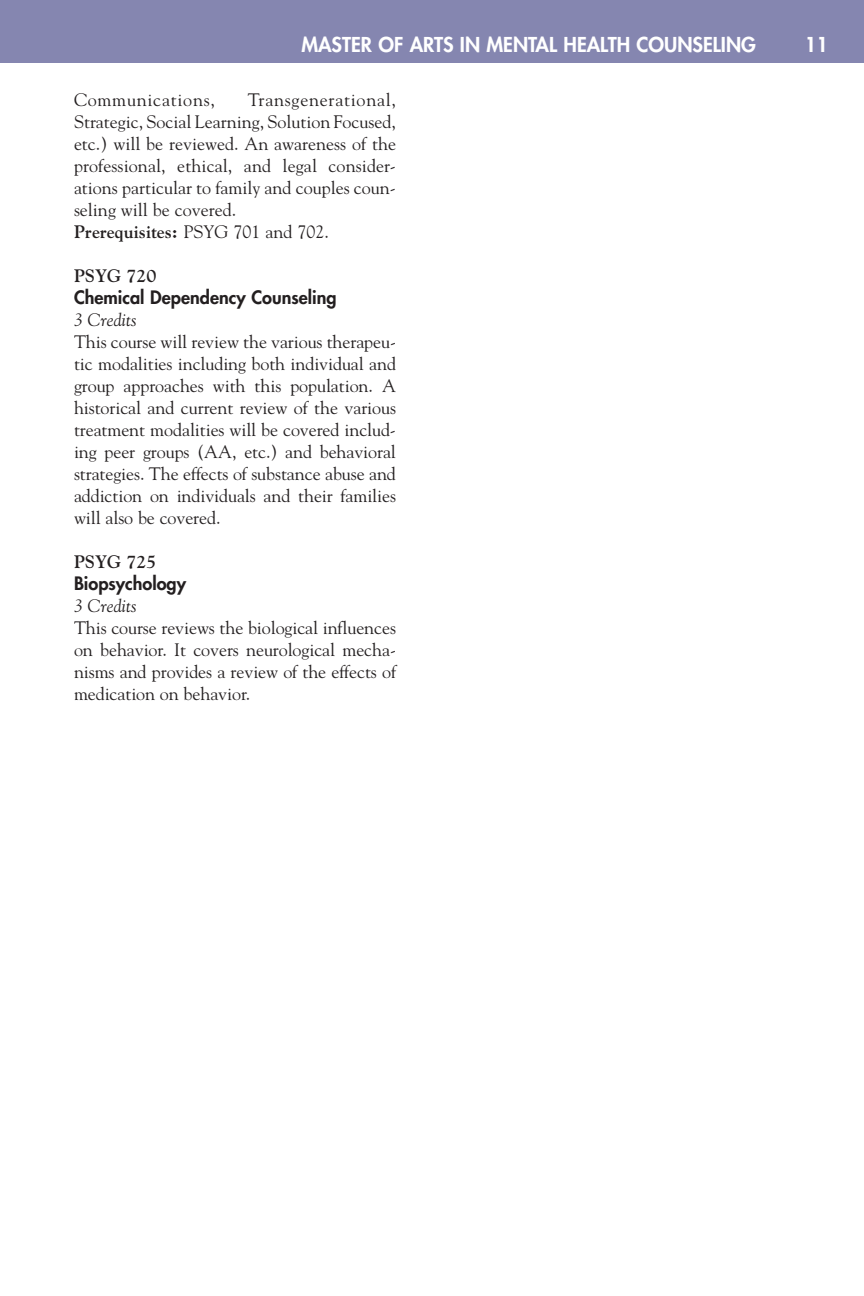
<style>
.page{position:relative;width:864px;height:1296px;background:#fff}
.page>*{position:absolute;margin:0;border:0;box-sizing:border-box;transform-origin:0 0}
.t1{font:800 20px "Futura";color:#fff}
.t2{font:18px/22px "Goudy";color:#231f20;text-align:justify}
.t3{font:800 18px "Futura";color:#231f20}
.t4{font:italic 18px "Goudy";color:#231f20}
.t5{font:18px "Goudy";letter-spacing:.04em;color:#231f20}
.t6{font:700 18px "Goudy";color:#231f20}
.s1{font-weight:700}
</style>
<div class="page">
<div style="left:0;top:0;width:864px;height:63px;background:#8586b0"></div>
<p class="t1" style="left:301px;top:32px;width:456px">MASTER OF ARTS IN MENTAL HEALTH COUNSELING</p>
<p class="t1" style="left:805px;top:32px;width:25px">11</p>
<p class="t2" style="left:74px;top:88px;width:324px;text-align:left;text-indent:174px">Transgenerational, Strategic, Social Learning, Solution Focused, etc.) will be reviewed. An awareness of the professional, ethical, and legal consider&shy;ations particular to family and couples coun&shy;seling will be covered.<br><span class="s1">Prerequisites:</span> PSYG 701 and 702.</p>
<p class="t6" style="left:74px;top:265px;width:84px">PSYG 720</p>
<p class="t3" style="left:74px;top:286px;width:264px">Chemical Dependency Counseling</p>
<p class="t4" style="left:74px;top:309px;width:64px">3 Credits</p>
<p class="t2" style="left:74px;top:330px;width:324px">This course will review the various therapeu&shy;tic modalities including both individual and group approaches with this population. A historical and current review of the various treatment modalities will be covered includ&shy;ing peer groups (AA, etc.) and behavioral strategies. The effects of substance abuse and addiction on individuals and their families will also be covered.</p>
<p class="t6" style="left:74px;top:551px;width:84px">PSYG 725</p>
<p class="t3" style="left:74px;top:572px;width:114px">Biopsychology</p>
<p class="t4" style="left:74px;top:595px;width:64px">3 Credits</p>
<p class="t2" style="left:74px;top:616px;width:324px">This course reviews the biological influences on behavior. It covers neurological mecha&shy;nisms and provides a review of the effects of medication on behavior.</p>
<p class="t5" style="left:74px;top:89px;width:143px">Communications,</p>
</div>
